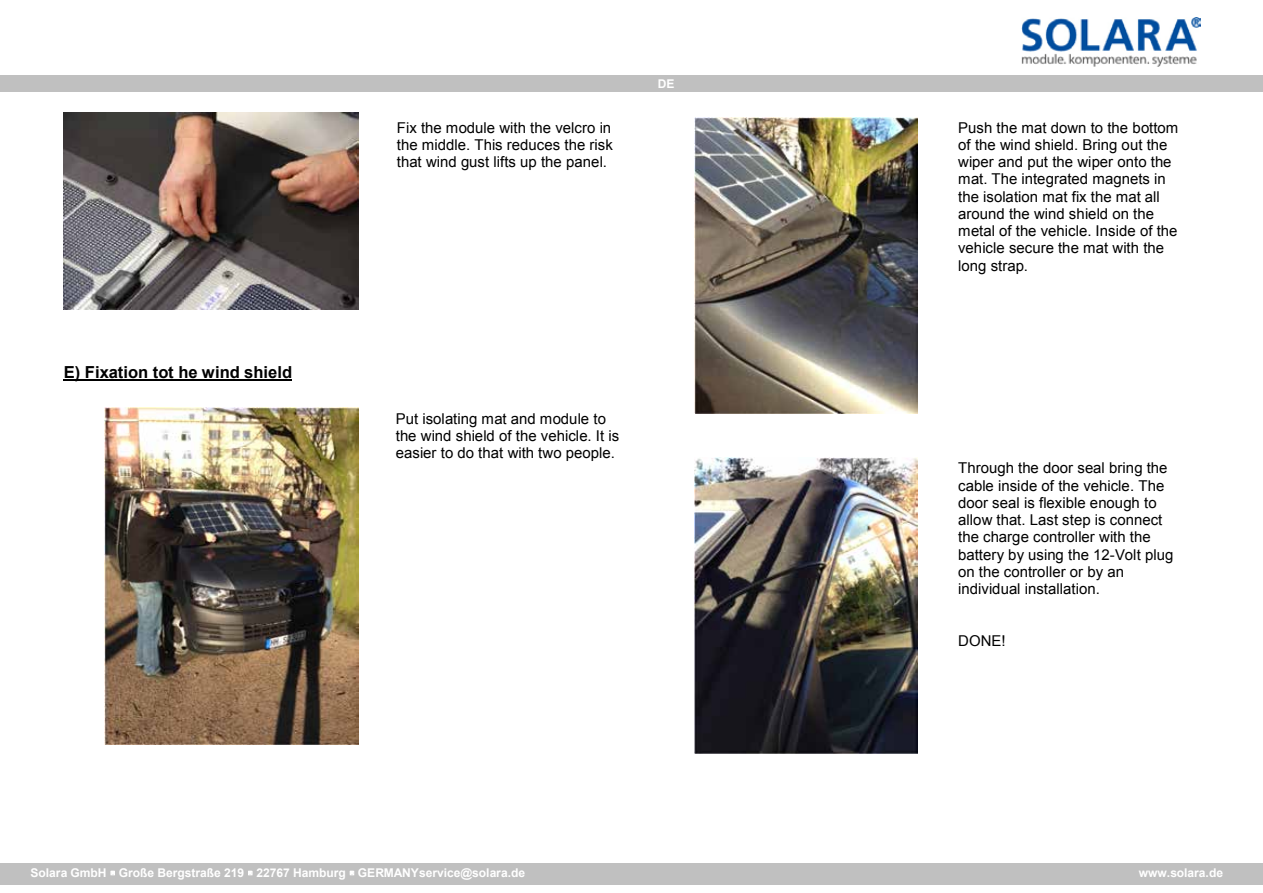
<style>
.page{position:relative;width:1263px;height:893px;background:#fff}
.page>*{position:absolute;margin:0;border:0;box-sizing:border-box;transform-origin:0 0}
.t1{font:700 16.5px "Arial";color:#000}
.t2{font:15px/17.2px "Arial";color:#000}
.t3{font:700 12px "Arial";color:#fff}
</style>
<div class="page">
<div style="left:1px;top:75px;width:1262px;height:17px;background:#c0c0c0"></div>
<div style="left:0;top:863px;width:1263px;height:21px;background:#c0c0c0"></div>
<img style="left:1022px;top:18px;width:179px;height:49px">
<hr style="left:64px;top:379px;width:228px;height:2px;background:#000">
<img style="left:64px;top:112px;width:295px;height:197px">
<img style="left:105px;top:408px;width:253px;height:337px">
<img style="left:694px;top:117px;width:223px;height:296px">
<img style="left:694px;top:458px;width:223px;height:296px">
<svg style="left:111px;top:871px;width:4px;height:4px"></svg>
<svg style="left:248px;top:871px;width:4px;height:4px"></svg>
<svg style="left:350px;top:871px;width:4px;height:4px"></svg>
<p class="t1" style="left:64px;top:361px;width:230px">E) Fixation tot he wind shield</p>
<p class="t2" style="left:397px;top:119px;width:217px;text-align:justify">Fix the module with the velcro in the middle. This reduces the risk that wind gust lifts up the panel.</p>
<p class="t3" style="left:658px;top:76px;width:18px">DE</p>
<p class="t2" style="left:396px;top:410px;width:225px">Put isolating mat and module to the wind shield of the vehicle. It is easier to do that with two people.</p>
<p class="t2" style="left:958px;top:119px;width:222px">Push the mat down to the bottom of the wind shield. Bring out the wiper and put the wiper onto the mat. The integrated magnets in the isolation mat fix the mat all around the wind shield on the metal of the vehicle. Inside of the vehicle secure the mat with the long strap.</p>
<p class="t2" style="left:958px;top:460px;width:217px">Through the door seal bring the cable inside of the vehicle. The door seal is flexible enough to allow that. Last step is connect the charge controller with the battery by using the 12-Volt plug on the controller or by an individual installation.</p>
<p class="t2" style="left:958px;top:632px;width:49px">DONE!</p>
<p class="t3" style="left:30px;top:865px;width:496px">Solara GmbH Große Bergstraße 219 22767 Hamburg GERMANYservice@solara.de</p>
<p class="t3" style="left:1139px;top:865px;width:86px">www.solara.de</p>
</div>
